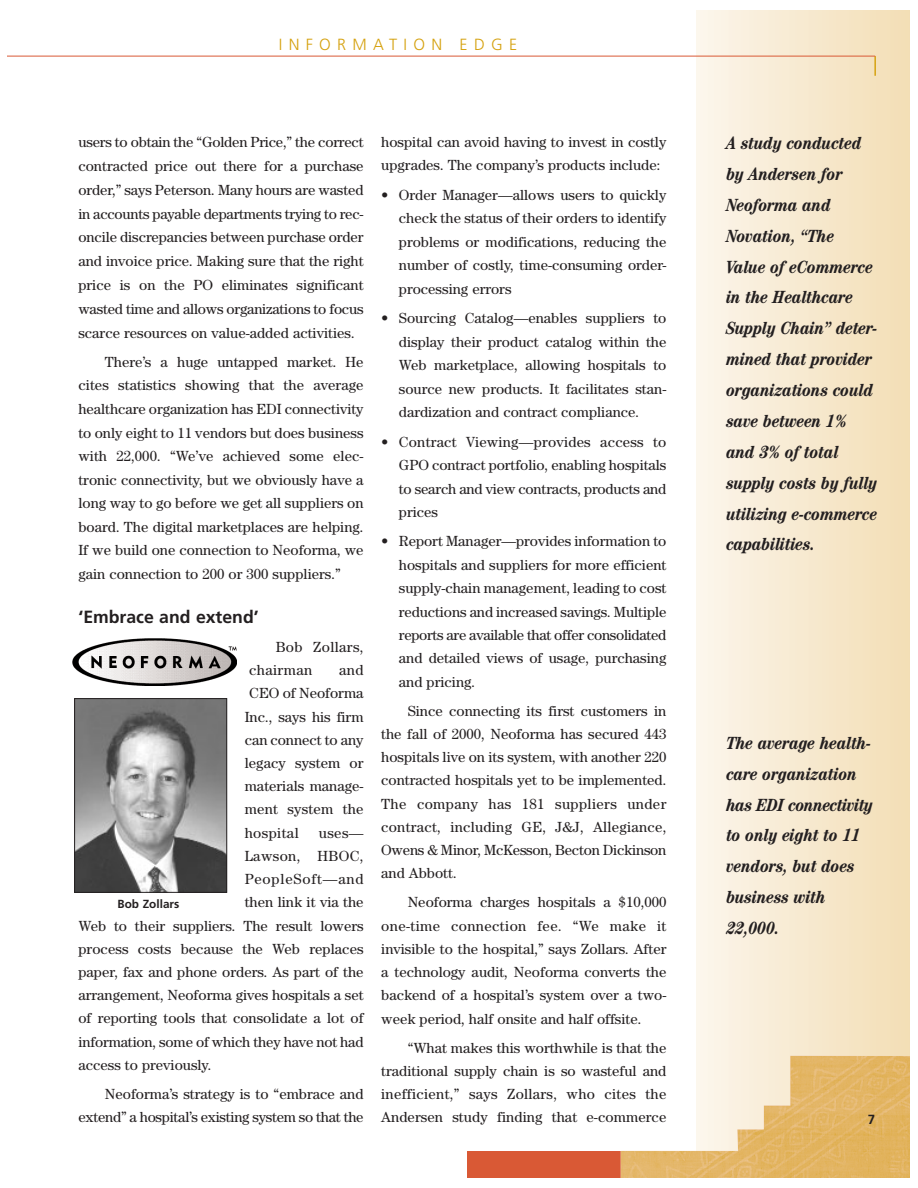
<style>
.page{position:relative;width:918px;height:1188px;background:#fff}
.page>*{position:absolute;margin:0;border:0;box-sizing:border-box;transform-origin:0 0}
.t1{font:italic 700 condensed 17.7px/30.9px "Century";color:#231f20}
.t2{font:700 17.7px "Frutiger";color:#231f20}
.t3{font:300 16.2px "Frutiger";letter-spacing:.39em;color:#d5a10e}
.t4{font:14.7px/23.5px "Century";color:#231f20;text-align:justify}
.t5{font:14.7px/23.2px "Century";letter-spacing:.025em;color:#231f20}
.t6{font:14.7px "Century";letter-spacing:.055em;color:#231f20}
.t7{font:700 13.2px "Frutiger";color:#231f20}
.t8{font:700 11.7px "Frutiger";color:#231f20}
</style>
<div class="page">
<div style="left:467px;top:1151px;width:264px;height:27px;background:#d95935"></div>
<div style="left:697px;top:11px;width:213px;height:1167px;background:linear-gradient(to right,#fcf6ec,#f3deb5)"></div>
<img style="left:621px;top:1056px;width:289px;height:122px">
<hr style="left:874px;top:56px;width:2px;height:20px;background:#d5a10e">
<hr style="left:7px;top:56px;width:868px;height:1px;background:#d95935">
<img style="left:76px;top:700px;width:149px;height:191px">
<div style="left:74px;top:698px;width:153px;height:195px;border:1px solid #231f20"></div>
<img style="left:72px;top:639px;width:165px;height:47px">
<p class="t3" style="left:279px;top:38px;width:240px">INFORMATION EDGE</p>
<p class="t4" style="left:78px;top:131px;width:287px">users to obtain the “Golden Price,” the correct contracted price out there for a purchase order,” says Peterson. Many hours are wasted in accounts payable departments trying to rec&shy;oncile discrepancies between purchase order and invoice price. Making sure that the right price is on the PO eliminates significant wasted time and allows organizations to focus scarce resources on value-added activities.</p>
<p class="t4" style="left:78px;top:351px;width:287px;text-indent:26px">There’s a huge untapped market. He cites statistics showing that the average healthcare organization has EDI connectivity to only eight to 11 vendors but does business with 22,000. “We’ve achieved some elec&shy;tronic connectivity, but we obviously have a long way to go before we get all suppliers on board. The digital marketplaces are helping.<br>If we build one connection to Neoforma, we gain connection to 200 or 300 suppliers.”</p>
<p class="t2" style="left:78px;top:609px;width:182px">‘Embrace and extend’</p>
<p class="t5" style="left:249px;top:637px;width:116px;text-indent:26px">Bob Zollars, chairman</p>
<p class="t4" style="left:339px;top:660px;width:26px">and</p>
<p class="t4" style="left:249px;top:683px;width:116px">CEO of Neoforma</p>
<p class="t4" style="left:245px;top:706px;width:120px">Inc., says his firm</p>
<p class="t4" style="left:245px;top:729px;width:120px">can connect to any</p>
<p class="t4" style="left:245px;top:753px;width:120px">legacy system or</p>
<p class="t4" style="left:245px;top:776px;width:120px">materials manage-</p>
<p class="t4" style="left:245px;top:799px;width:120px">ment system the</p>
<p class="t5" style="left:245px;top:822px;width:56px">hospital</p>
<p class="t4" style="left:319px;top:822px;width:46px">uses—</p>
<p class="t5" style="left:245px;top:846px;width:120px">Lawson, HBOC,</p>
<p class="t6" style="left:245px;top:874px;width:120px">PeopleSoft—and</p>
<p class="t4" style="left:245px;top:892px;width:120px">then link it via the</p>
<p class="t4" style="left:78px;top:915px;width:287px">Web to their suppliers. The result lowers</p>
<p class="t4" style="left:78px;top:938px;width:287px">process costs because the Web replaces</p>
<p class="t4" style="left:78px;top:962px;width:287px">paper, fax and phone orders. As part of the</p>
<p class="t4" style="left:78px;top:985px;width:287px">arrangement, Neoforma gives hospitals a set</p>
<p class="t4" style="left:78px;top:1008px;width:287px">of reporting tools that consolidate a lot of</p>
<p class="t4" style="left:78px;top:1031px;width:287px">information, some of which they have not had</p>
<p class="t4" style="left:78px;top:1054px;width:135px">access to previously.</p>
<p class="t4" style="left:78px;top:1084px;width:287px;text-align:right">Neoforma’s strategy is to “embrace and extend” a hospital’s existing system so that the</p>
<p class="t8" style="left:118px;top:899px;width:63px">Bob Zollars</p>
<p class="t4" style="left:381px;top:132px;width:287px">hospital can avoid having to invest in costly upgrades. The company’s products include:</p>
<p class="t4" style="left:399px;top:184px;width:269px;text-indent:-18px">• Order Manager—allows users to quickly check the status of their orders to identify problems or modifications, reducing the number of costly, time-consuming order&shy;processing errors</p>
<p class="t4" style="left:399px;top:308px;width:269px;text-indent:-18px">• Sourcing Catalog—enables suppliers to display their product catalog within the Web marketplace, allowing hospitals to source new products. It facilitates stan&shy;dardization and contract compliance.</p>
<p class="t4" style="left:399px;top:431px;width:269px;text-indent:-18px">• Contract Viewing—provides access to GPO contract portfolio, enabling hospitals to search and view contracts, products and prices</p>
<p class="t4" style="left:399px;top:531px;width:269px;text-indent:-18px">• Report Manager—provides information to hospitals and suppliers for more efficient supply-chain management, leading to cost reductions and increased savings. Multiple reports are available that offer consolidated and detailed views of usage, purchasing and pricing.</p>
<p class="t4" style="left:381px;top:700px;width:287px;text-indent:26px">Since connecting its first customers in the fall of 2000, Neoforma has secured 443 hospitals live on its system, with another 220 contracted hospitals yet to be implemented.<br>The company has 181 suppliers under contract, including GE, J&amp;J, Allegiance, Owens &amp; Minor, McKesson, Becton Dickinson and Abbott.</p>
<p class="t4" style="left:381px;top:892px;width:287px;text-indent:26px">Neoforma charges hospitals a $10,000 one-time connection fee. “We make it invisible to the hospital,” says Zollars. After a technology audit, Neoforma converts the backend of a hospital’s system over a two&shy;week period, half onsite and half offsite.</p>
<p class="t4" style="left:381px;top:1037px;width:287px;text-indent:26px">“What makes this worthwhile is that the traditional supply chain is so wasteful and inefficient,” says Zollars, who cites the Andersen study finding that e-commerce</p>
<p class="t1" style="left:727px;top:129px;width:153px">A study conducted by Andersen for<br>Neoforma and<br>Novation, “The<br>Value of eCommerce in the Healthcare<br>Supply Chain” deter&shy;mined that provider organizations could save between 1% and 3% of total supply costs by fully utilizing e-commerce capabilities.</p>
<p class="t1" style="left:727px;top:729px;width:148px">The average health&shy;care organization has EDI connectivity to only eight to 11 vendors, but does business with<br>22,000.</p>
<p class="t7" style="left:868px;top:1115px;width:9px">7</p>
</div>
